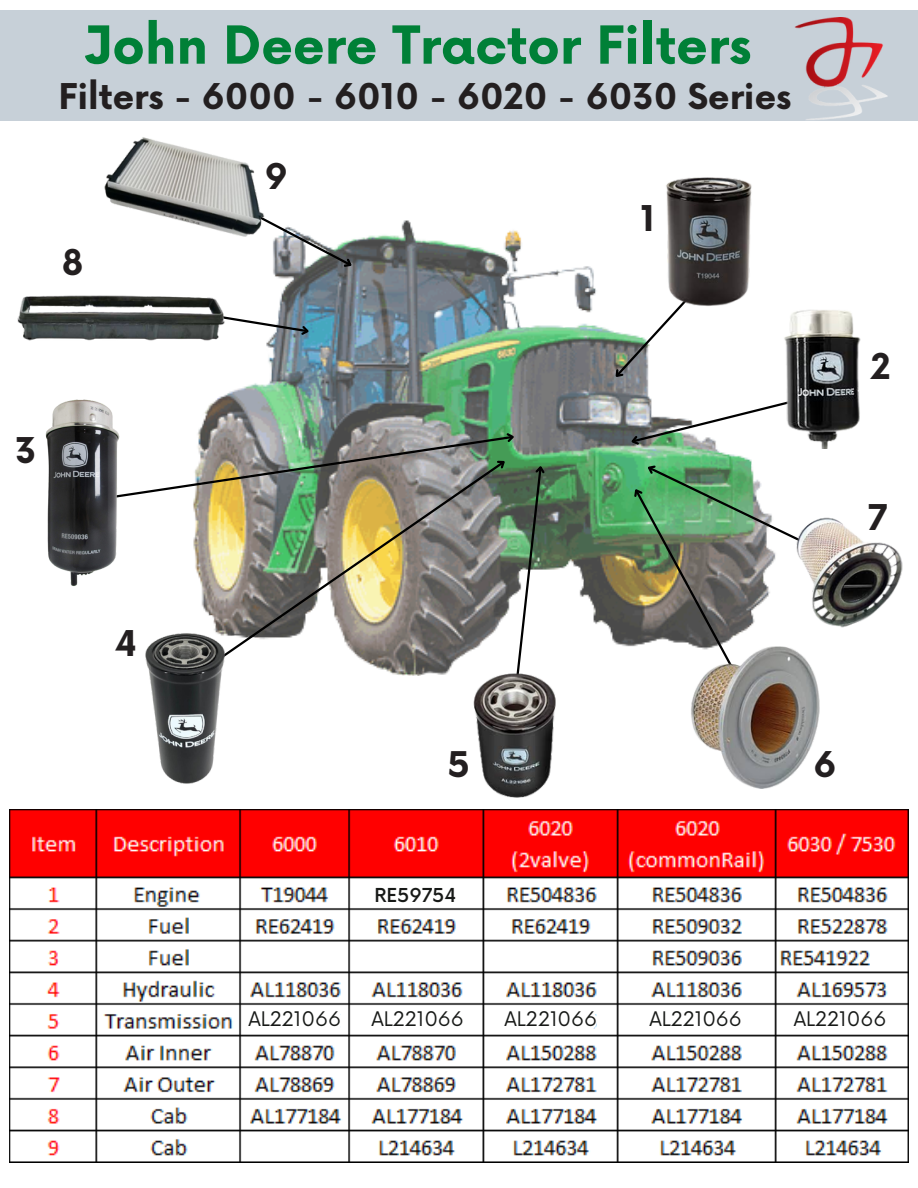
<style>
.page{position:relative;width:918px;height:1188px;background:#fff}
.page>*{position:absolute;margin:0;border:0;box-sizing:border-box;transform-origin:0 0}
.t1{font:700 51.15px "Now";color:#008037}
.t2{font:700 34.65px "Now";color:#231f20}
.t3{font:19.65px "Now";color:#171917}
.t4{font:500 18.75px "Now";color:#171917}
</style>
<div class="page">
<img style="left:9px;top:809px;width:900px;height:354px">
<div style="left:0;top:10px;width:918px;height:110px;background:#c7d0d8"></div>
<img style="left:792px;top:17px;width:96px;height:104px">
<img style="left:198px;top:220px;width:553px;height:427px">
<svg style="left:609px;top:287px;width:89px;height:96px"></svg>
<svg style="left:627px;top:397px;width:143px;height:52px"></svg>
<svg style="left:629px;top:460px;width:154px;height:187px;background:#7d957b"></svg>
<svg style="left:125px;top:430px;width:422px;height:246px"></svg>
<svg style="left:265px;top:218px;width:92px;height:54px"></svg>
<img style="left:642px;top:178px;width:110px;height:134px">
<svg style="left:236px;top:315px;width:76px;height:23px"></svg>
<img style="left:770px;top:310px;width:91px;height:139px">
<img style="left:783px;top:517px;width:120px;height:111px">
<img style="left:684px;top:646px;width:136px;height:142px">
<img style="left:443px;top:664px;width:113px;height:134px">
<img style="left:142px;top:629px;width:86px;height:155px">
<img style="left:45px;top:399px;width:80px;height:187px">
<img style="left:17px;top:280px;width:219px;height:72px">
<img style="left:92px;top:120px;width:173px;height:157px">
<svg style="left:231px;top:997px;width:246px;height:46px"></svg>
<svg style="left:486px;top:997px;width:123px;height:46px"></svg>
<svg style="left:633px;top:997px;width:123px;height:46px"></svg>
<svg style="left:781px;top:997px;width:122px;height:46px"></svg>
<div style="left:356px;top:884px;width:120px;height:19px;background:#fff"></div>
<p class="t1" style="left:83px;top:18px;width:670px">John Deere Tractor Filters</p>
<p class="t2" style="left:59px;top:78px;width:734px">Filters - 6000 - 6010 - 6020 - 6030 Series</p>
<p class="t2" style="left:62px;top:244px;width:23px">8</p>
<p class="t2" style="left:265px;top:157px;width:24px">9</p>
<p class="t2" style="left:641px;top:200px;width:16px">1</p>
<p class="t2" style="left:15px;top:431px;width:23px">3</p>
<p class="t2" style="left:871px;top:348px;width:21px">2</p>
<p class="t2" style="left:868px;top:499px;width:21px">7</p>
<p class="t2" style="left:115px;top:625px;width:24px">4</p>
<p class="t2" style="left:448px;top:746px;width:24px">5</p>
<p class="t2" style="left:814px;top:746px;width:24px">6</p>
<p class="t4" style="left:375px;top:885px;width:83px">RE59754</p>
<p class="t3" style="left:248px;top:1008px;width:94px">AL221066</p>
<h3 class="t3" style="left:371px;top:1008px;width:94px">AL221066</h3>
<p class="t3" style="left:505px;top:1008px;width:94px">AL221066</p>
<p class="t3" style="left:649px;top:1008px;width:94px">AL221066</p>
<p class="t3" style="left:794px;top:1008px;width:94px">AL221066</p>
</div>
